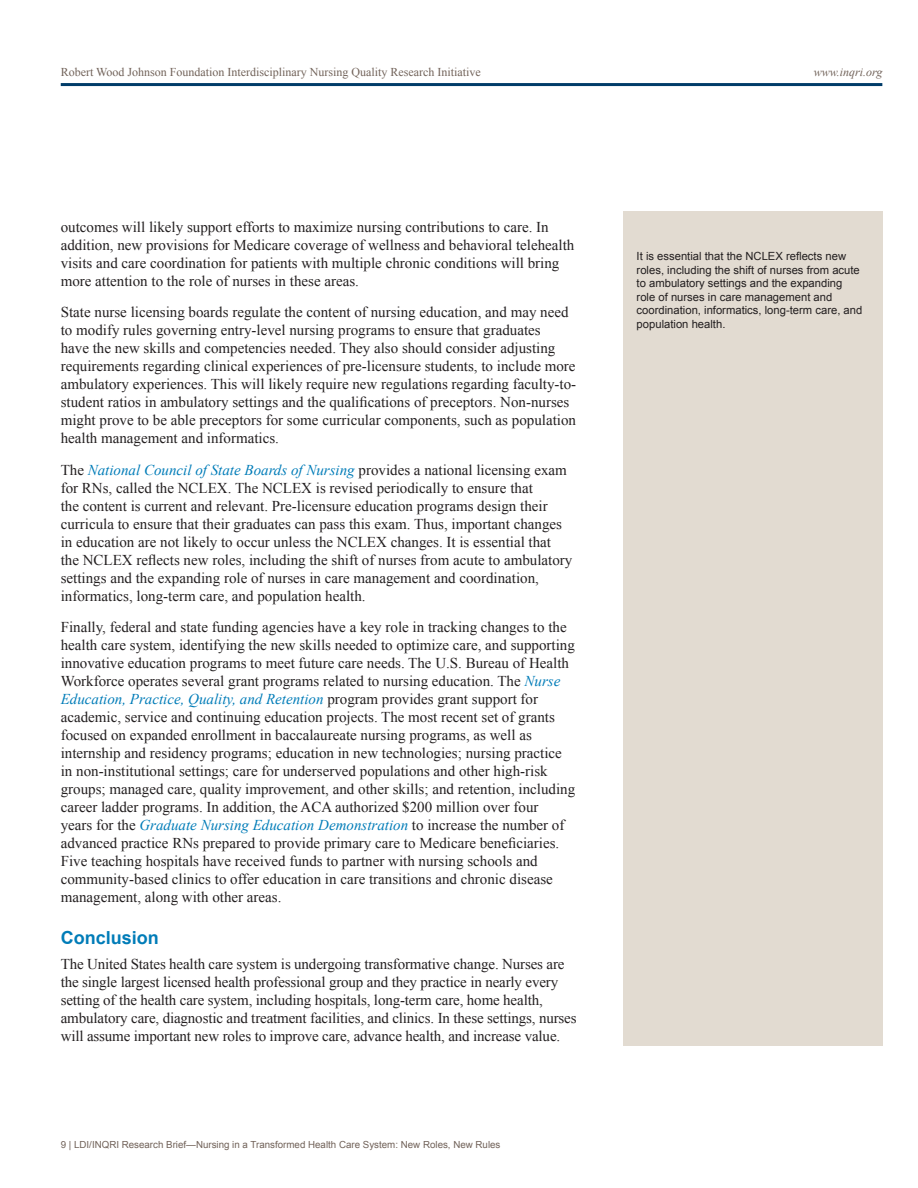
<style>
.page{position:relative;width:918px;height:1188px;background:#fff}
.page>*{position:absolute;margin:0;border:0;box-sizing:border-box;transform-origin:0 0}
.Subhead_1{font:700 18px "Arial";color:#007cb8}
.Text_1{font:15px/18px "Times New Roman";color:#231f20}
.t1{font:12px "Times New Roman";color:#716259}
.t2{font:italic 12px "Times New Roman";color:#716259}
.Sidebar_Text{font:11.25px/13.5px "Arial";color:#231f20}
.t3{font:9.75px "Arial";color:#716259}
.s1{font-style:italic;color:#007cb8}
</style>
<div class="page">
<hr style="left:61px;top:83px;width:821px;height:3px;background:#003c69">
<div style="left:623px;top:212px;width:259px;height:834px;background:#e2dbd1"></div>
<p class="t1" style="left:61px;top:64px;width:422px">Robert Wood Johnson Foundation Interdisciplinary Nursing Quality Research Initiative</p>
<p class="t2" style="left:814px;top:64px;width:70px">www.inqri.org</p>
<p class="Text_1" style="left:61px;top:218px;width:515px">outcomes will likely support efforts to maximize nursing contributions to care. In addition, new provisions for Medicare coverage of wellness and behavioral telehealth visits and care coordination for patients with multiple chronic conditions will bring more attention to the role of nurses in these areas.</p>
<p class="Text_1" style="left:61px;top:303px;width:517px">State nurse licensing boards regulate the content of nursing education, and may need to modify rules governing entry-level nursing programs to ensure that graduates<br>have the new skills and competencies needed. They also should consider adjusting requirements regarding clinical experiences of pre-licensure students, to include more ambulatory experiences. This will likely require new regulations regarding faculty-to&shy;student ratios in ambulatory settings and the qualifications of preceptors. Non-nurses might prove to be able preceptors for some curricular components, such as population health management and informatics.</p>
<p class="Text_1" style="left:61px;top:461px;width:513px">The <span class="s1">National Council of State Boards of Nursing</span> provides a national licensing exam for RNs, called the NCLEX. The NCLEX is revised periodically to ensure that<br>the content is current and relevant. Pre-licensure education programs design their curricula to ensure that their graduates can pass this exam. Thus, important changes in education are not likely to occur unless the NCLEX changes. It is essential that the NCLEX reflects new roles, including the shift of nurses from acute to ambulatory settings and the expanding role of nurses in care management and coordination, informatics, long-term care, and population health.</p>
<p class="Text_1" style="left:61px;top:618px;width:516px">Finally, federal and state funding agencies have a key role in tracking changes to the health care system, identifying the new skills needed to optimize care, and supporting innovative education programs to meet future care needs. The U.S. Bureau of Health Workforce operates several grant programs related to nursing education. The <span class="s1">Nurse Education, Practice, Quality, and Retention</span> program provides grant support for academic, service and continuing education projects. The most recent set of grants focused on expanded enrollment in baccalaureate nursing programs, as well as internship and residency programs; education in new technologies; nursing practice in non-institutional settings; care for underserved populations and other high-risk groups; managed care, quality improvement, and other skills; and retention, including career ladder programs. In addition, the ACA authorized $200 million over four<br>years for the <span class="s1">Graduate Nursing Education Demonstration</span> to increase the number of advanced practice RNs prepared to provide primary care to Medicare beneficiaries.<br>Five teaching hospitals have received funds to partner with nursing schools and community-based clinics to offer education in care transitions and chronic disease management, along with other areas.</p>
<p class="Subhead_1" style="left:61px;top:926px;width:100px">Conclusion</p>
<p class="Text_1" style="left:61px;top:955px;width:517px">The United States health care system is undergoing transformative change. Nurses are the single largest licensed health professional group and they practice in nearly every setting of the health care system, including hospitals, long-term care, home health, ambulatory care, diagnostic and treatment facilities, and clinics. In these settings, nurses will assume important new roles to improve care, advance health, and increase value.</p>
<p class="t3" style="left:61px;top:1138px;width:441px">9 | LDI/INQRI Research Brief—Nursing in a Transformed Health Care System: New Roles, New Rules</p>
<p class="Sidebar_Text" style="left:637px;top:250px;width:227px">It is essential that the NCLEX reflects new roles, including the shift of nurses from acute to ambulatory settings and the expanding role of nurses in care management and coordination, informatics, long-term care, and population health.</p>
</div>
